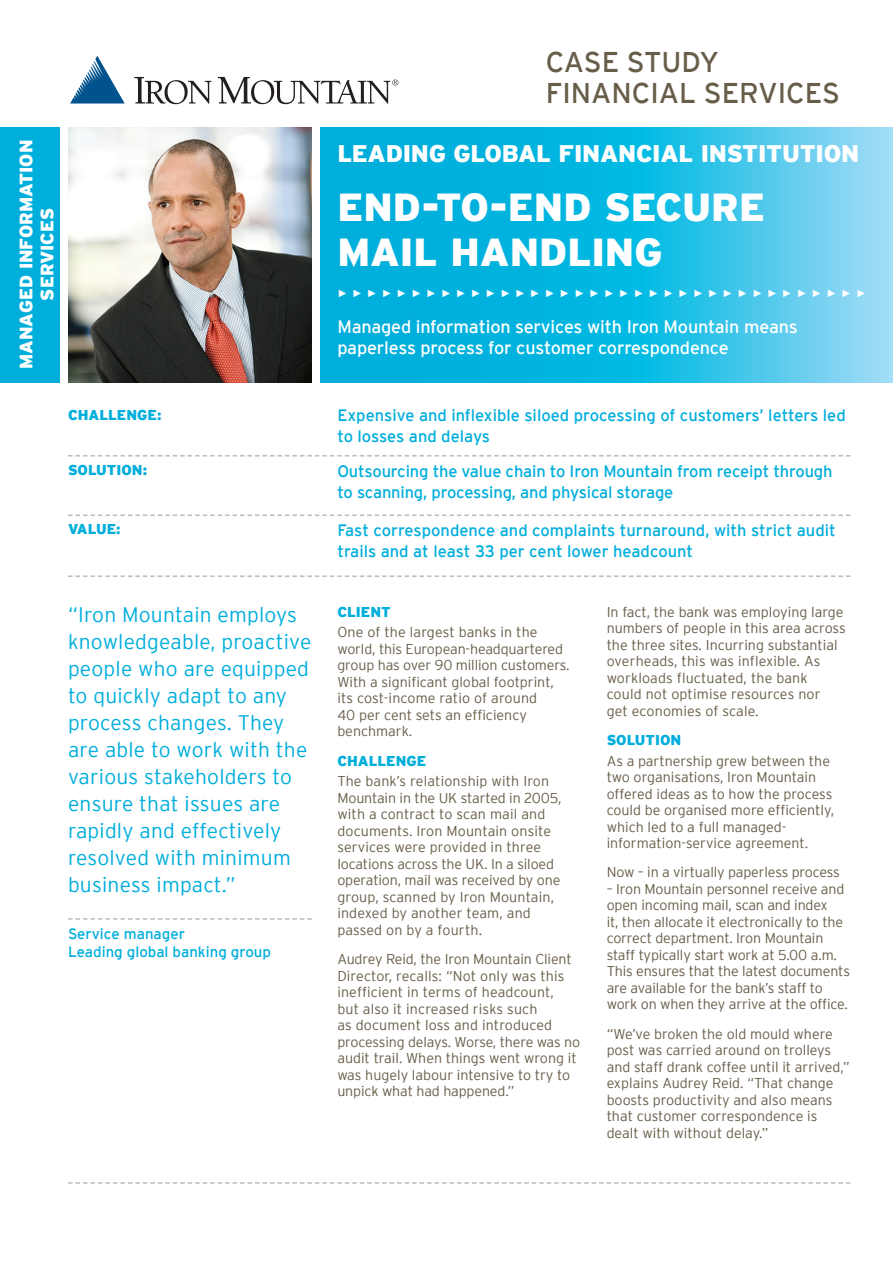
<style>
.page{position:relative;width:893px;height:1263px;background:#fff}
.page>*{position:absolute;margin:0;border:0;box-sizing:border-box;transform-origin:0 0}
.Headline{font:900 39px/45px "Interstate";color:#fff}
.Case_Study{font:28.5px "Interstate";color:#685d49}
.Client_Name_header{font:900 24px "Interstate";letter-spacing:-.01em;color:#fff}
.t1{font:300 21px/27px "Interstate";letter-spacing:.01em;color:#00aedc}
.Sub-headline{font:18px/21px "Interstate";letter-spacing:-.01em;color:#fff}
.Capability_name_Side{font:900 18px/21px "Interstate";color:#fff;text-align:center}
.Overview_text{font:16.5px/21px "Interstate";letter-spacing:-.01em;color:#00aedc}
.Attribution{font:15px "Interstate";color:#00aedc}
.Body_Text{font:300 14.25px/16.5px "Interstate";color:#685d49}
.Side_headers{font:900 14.25px "Interstate";color:#00aedc}
.Body_Subhead{font:900 14.25px "Interstate";color:#00aedc}
.Chevron_line{font:10.5px "Arial";color:#fff}
</style>
<div class="page">
<svg style="left:320px;top:128px;width:573px;height:255px;background:#24bce4"></svg>
<div style="left:0;top:128px;width:60px;height:255px;background:#00aedc"></div>
<svg style="left:68px;top:455px;width:782px;height:1px"></svg>
<svg style="left:68px;top:514px;width:782px;height:2px"></svg>
<svg style="left:68px;top:575px;width:782px;height:2px"></svg>
<svg style="left:68px;top:918px;width:244px;height:2px"></svg>
<img style="left:68px;top:128px;width:244px;height:255px">
<svg style="left:134px;top:77px;width:77px;height:27px"></svg>
<svg style="left:218px;top:77px;width:180px;height:27px"></svg>
<svg style="left:70px;top:56px;width:55px;height:48px"></svg>
<svg style="left:68px;top:1182px;width:782px;height:2px"></svg>
<p class="Capability_name_Side" style="left:15px;top:369px;width:231px;rotate:-90deg">MANAGED INFORMATION<br>SERVICES</p>
<p class="Side_headers" style="left:68px;top:406px;width:95px">CHALLENGE:</p>
<p class="Side_headers" style="left:68px;top:462px;width:81px">SOLUTION:</p>
<p class="Side_headers" style="left:68px;top:521px;width:54px">VALUE:</p>
<p class="t1" style="left:68px;top:601px;width:245px">“Iron Mountain employs knowledgeable, proactive people who are equipped to quickly adapt to any process changes. They are able to work with the various stakeholders to ensure that issues are rapidly and effectively resolved with minimum business impact.”</p>
<p class="Attribution" style="left:68px;top:925px;width:118px">Service manager</p>
<p class="Attribution" style="left:68px;top:943px;width:204px">Leading global banking group</p>
<p class="Case_Study" style="left:546px;top:46px;width:175px">CASE STUDY</p>
<p class="Case_Study" style="left:546px;top:77px;width:296px">FINANCIAL SERVICES</p>
<p class="Client_Name_header" style="left:337px;top:139px;width:523px">LEADING GLOBAL FINANCIAL INSTITUTION</p>
<p class="Headline" style="left:337px;top:184px;width:429px">END-TO-END SECURE<br>MAIL HANDLING</p>
<p class="Chevron_line" style="left:337px;top:286px;width:531px">►►►► ►►►► ►►►►►►►► ►►►► ►►►► ►►►► ►►►► ►►►►</p>
<p class="Sub-headline" style="left:337px;top:316px;width:462px">Managed information services with Iron Mountain means paperless process for customer correspondence</p>
<p class="Overview_text" style="left:337px;top:405px;width:510px">Expensive and inflexible siloed processing of customers’ letters led to losses and delays</p>
<p class="Overview_text" style="left:337px;top:461px;width:497px">Outsourcing the value chain to Iron Mountain from receipt through to scanning, processing, and physical storage</p>
<p class="Overview_text" style="left:337px;top:520px;width:500px">Fast correspondence and complaints turnaround, with strict audit trails and at least 33 per cent lower headcount</p>
<p class="Body_Subhead" style="left:337px;top:603px;width:55px">CLIENT</p>
<p class="Body_Text" style="left:337px;top:624px;width:234px">One of the largest banks in the world, this European-headquartered group has over 90 million customers.<br>With a significant global footprint, its cost‑income ratio of around<br>40 per cent sets an efficiency benchmark.</p>
<p class="Body_Subhead" style="left:337px;top:752px;width:90px">CHALLENGE</p>
<p class="Body_Text" style="left:337px;top:773px;width:226px">The bank’s relationship with Iron<br>Mountain in the UK started in 2005, with a contract to scan mail and documents. Iron Mountain onsite services were provided in three locations across the UK. In a siloed operation, mail was received by one group, scanned by Iron Mountain, indexed by another team, and passed on by a fourth.</p>
<p class="Body_Text" style="left:337px;top:951px;width:244px">Audrey Reid, the Iron Mountain Client Director, recalls: “Not only was this inefficient in terms of headcount,<br>but also it increased risks such<br>as document loss and introduced processing delays. Worse, there was no audit trail. When things went wrong it was hugely labour intensive to try to unpick what had happened.”</p>
<p class="Body_Text" style="left:607px;top:603px;width:241px">In fact, the bank was employing large numbers of people in this area across the three sites. Incurring substantial overheads, this was inflexible. As workloads fluctuated, the bank could not optimise resources nor<br>get economies of scale.</p>
<p class="Body_Subhead" style="left:607px;top:732px;width:76px">SOLUTION</p>
<p class="Body_Text" style="left:607px;top:752px;width:229px">As a partnership grew between the two organisations, Iron Mountain offered ideas as to how the process could be organised more efficiently, which led to a full managed&shy;information-service agreement.</p>
<p class="Body_Text" style="left:607px;top:864px;width:235px">Now – in a virtually paperless process</p>
<p class="Body_Text" style="left:607px;top:880px;width:245px">– Iron Mountain personnel receive and open incoming mail, scan and index<br>it, then allocate it electronically to the correct department. Iron Mountain staff typically start work at 5.00 a.m.<br>This ensures that the latest documents are available for the bank’s staff to work on when they arrive at the office.</p>
<p class="Body_Text" style="left:607px;top:1025px;width:245px">“We’ve broken the old mould where post was carried around on trolleys and staff drank coffee until it arrived,” explains Audrey Reid. “That change boosts productivity and also means that customer correspondence is dealt with without delay.”</p>
</div>
